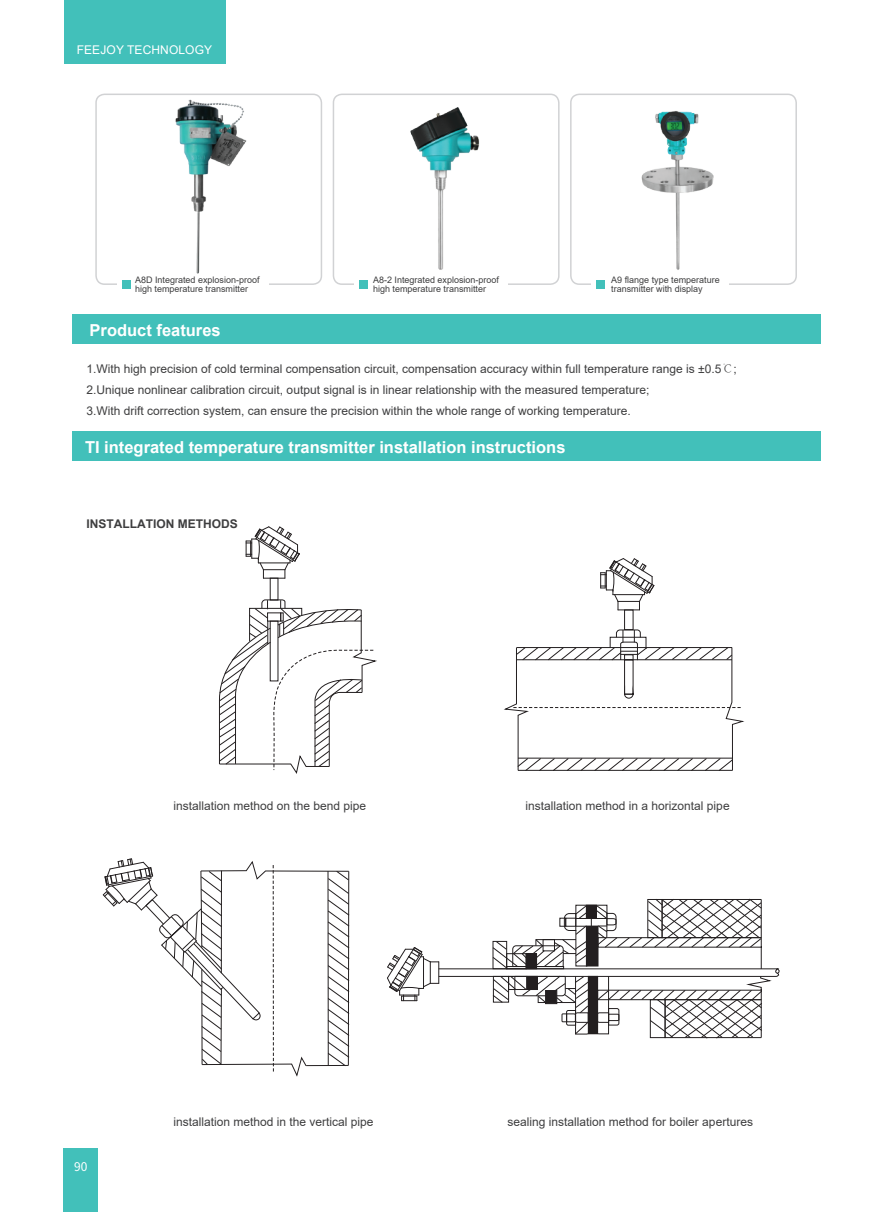
<style>
.page{position:relative;width:893px;height:1212px;background:#fff}
.page>*{position:absolute;margin:0;border:0;box-sizing:border-box;transform-origin:0 0}
.t1{font:700 16.5px "Arial";color:#fff}
.t2{font:12px/21px "Arial";color:#3e3e3f}
.t3{font:700 12px "Arial";color:#3e3e3f}
.t4{font:12px "Arial";letter-spacing:.01em;color:#fff}
.t5{font:12px "Source Han Sans CN";color:#fff}
.t6{font:9px/9px "Arial";color:#3e3e3f}
.s1{font-family:"Adobe Song Std";font-weight:300}
</style>
<div class="page">
<div style="left:64px;top:0;width:161px;height:64px;background:#42c0ba"></div>
<div style="left:64px;top:1149px;width:34px;height:63px;background:#42c0ba"></div>
<div style="left:72px;top:431px;width:748px;height:30px;background:#42c0ba"></div>
<div style="left:72px;top:314px;width:748px;height:30px;background:#42c0ba"></div>
<div style="left:624px;top:609px;width:9px;height:21px;border:1px solid #231f20"></div>
<svg style="left:219px;top:599px;width:158px;height:175px"></svg>
<svg style="left:504px;top:629px;width:240px;height:142px"></svg>
<svg style="left:246px;top:526px;width:54px;height:53px"></svg>
<svg style="left:600px;top:558px;width:55px;height:52px"></svg>
<svg style="left:387px;top:898px;width:393px;height:141px"></svg>
<svg style="left:102px;top:858px;width:248px;height:218px"></svg>
<div style="left:95px;top:94px;width:227px;height:191px;border:2px solid #d1d2d4;border-radius:9px"></div>
<div style="left:117px;top:277px;width:151px;height:15px;background:#fff"></div>
<div style="left:122px;top:280px;width:8px;height:8px;background:#42c0ba"></div>
<div style="left:570px;top:94px;width:227px;height:191px;border:2px solid #d1d2d4;border-radius:9px"></div>
<div style="left:592px;top:277px;width:137px;height:15px;background:#fff"></div>
<div style="left:596px;top:280px;width:9px;height:8px;background:#42c0ba"></div>
<img style="left:641px;top:111px;width:73px;height:159px">
<div style="left:333px;top:94px;width:227px;height:191px;border:2px solid #d1d2d4;border-radius:9px"></div>
<div style="left:354px;top:277px;width:154px;height:15px;background:#fff"></div>
<div style="left:359px;top:280px;width:9px;height:8px;background:#42c0ba"></div>
<img style="left:410px;top:107px;width:70px;height:163px">
<img style="left:170px;top:93px;width:80px;height:181px">
<p class="t4" style="left:77px;top:41px;width:137px">FEEJOY TECHNOLOGY</p>
<p class="t6" style="left:135px;top:275px;width:126px">A8D Integrated explosion-proof high temperature transmitter</p>
<p class="t6" style="left:373px;top:275px;width:128px">A8-2 Integrated explosion-proof high temperature transmitter</p>
<p class="t6" style="left:611px;top:275px;width:110px">A9 flange type temperature transmitter with display</p>
<h1 class="t1" style="left:90px;top:319px;width:133px">Product features</h1>
<p class="t2" style="left:87px;top:358px;width:652px">1.With high precision of cold terminal compensation circuit, compensation accuracy within full temperature range is ±0.5<span class="s1">℃</span>;<br>2.Unique nonlinear calibration circuit, output signal is in linear relationship with the measured temperature;<br>3.With drift correction system, can ensure the precision within the whole range of working temperature.</p>
<h1 class="t1" style="left:85px;top:435px;width:482px">TI integrated temperature transmitter installation instructions</h1>
<p class="t3" style="left:87px;top:515px;width:153px">INSTALLATION METHODS</p>
<p class="t2" style="left:173px;top:795px;width:194px">installation method on the bend pipe</p>
<p class="t2" style="left:526px;top:795px;width:206px">installation method in a horizontal pipe</p>
<p class="t5" style="left:74px;top:1160px;width:15px">90</p>
<p class="t2" style="left:173px;top:1111px;width:202px">installation method in the vertical pipe</p>
<p class="t2" style="left:508px;top:1111px;width:247px">sealing installation method for boiler apertures</p>
</div>
